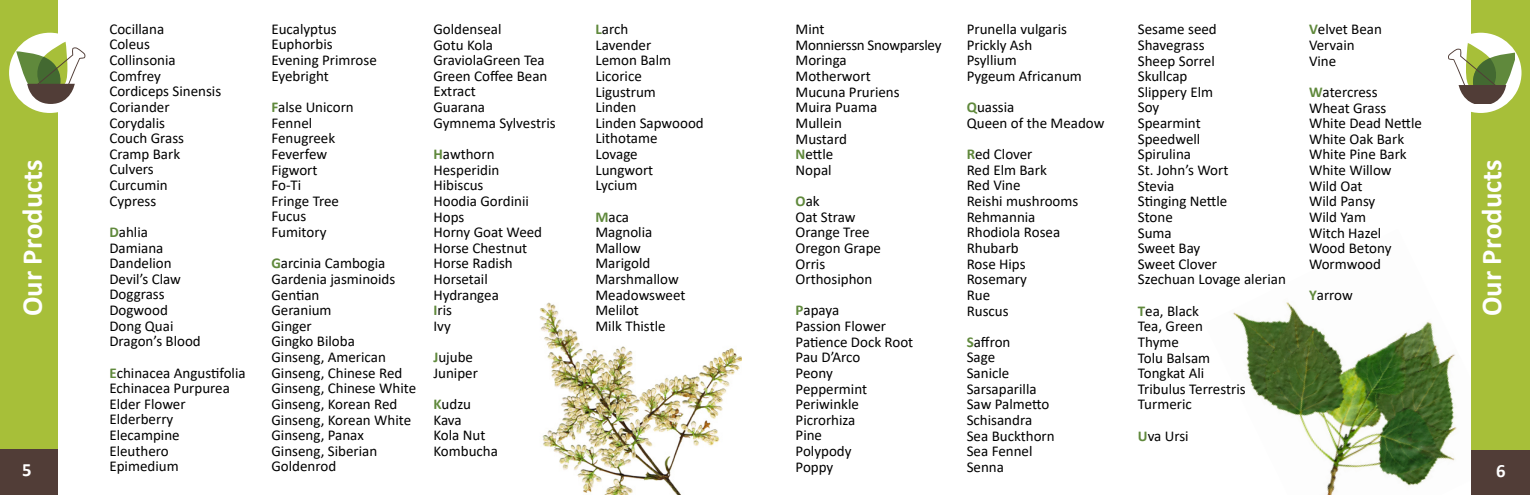
<style>
.page{position:relative;width:1530px;height:495px;background:#fff}
.page>*{position:absolute;margin:0;border:0;box-sizing:border-box;transform-origin:0 0}
.t1{font:700 28.75px "Calibri";color:#fff}
.t2{font:700 18.75px "Calibri";color:#fff}
.t3{font:15px/15.6px "Calibri";color:#000}
.s1{font-weight:700;color:#60893c}
</style>
<div class="page">
<img style="left:1233px;top:302px;width:224px;height:193px">
<img style="left:539px;top:302px;width:202px;height:193px">
<div style="left:1471px;top:0;width:59px;height:495px;background:#a7bf39"></div>
<div style="left:1440px;top:33px;width:82px;height:80px;background:#fff;border-radius:50%"></div>
<svg style="left:1448px;top:43px;width:67px;height:61px"></svg>
<div style="left:1471px;top:450px;width:59px;height:45px;background:#513d37"></div>
<div style="left:0;top:0;width:57px;height:495px;background:#a7bf39"></div>
<div style="left:0;top:450px;width:57px;height:45px;background:#513d37"></div>
<div style="left:9px;top:33px;width:82px;height:80px;background:#fff;border-radius:50%"></div>
<svg style="left:16px;top:42px;width:69px;height:62px"></svg>
<h1 class="t1" style="left:12px;top:316px;width:158px;rotate:-90deg">Our Products</h1>
<p class="t2" style="left:22px;top:457px;width:11px">5</p>
<p class="t3" style="left:109px;top:21px;width:113px">Cocillana<br>Coleus<br>Collinsonia<br>Comfrey<br>Cordiceps Sinensis<br>Coriander<br>Corydalis<br>Couch Grass<br>Cramp Bark<br>Culvers<br>Curcumin<br>Cypress</p>
<p class="t3" style="left:109px;top:224px;width:93px"><span class="s1">D</span>ahlia<br>Damiana<br>Dandelion<br>Devil’s Claw<br>Doggrass<br>Dogwood<br>Dong Quai<br>Dragon’s Blood</p>
<p class="t3" style="left:109px;top:364px;width:138px"><span class="s1">E</span>chinacea Angustifolia<br>Echinacea Purpurea<br>Elder Flower<br>Elderberry<br>Elecampine<br>Eleuthero<br>Epimedium</p>
<p class="t3" style="left:271px;top:21px;width:107px">Eucalyptus<br>Euphorbis<br>Evening Primrose<br>Eyebright</p>
<p class="t3" style="left:271px;top:99px;width:84px"><span class="s1">F</span>alse Unicorn<br>Fennel<br>Fenugreek<br>Feverfew<br>Figwort<br>Fo-Ti<br>Fringe Tree<br>Fucus<br>Fumitory</p>
<p class="t3" style="left:271px;top:255px;width:146px"><span class="s1">G</span>arcinia Cambogia<br>Gardenia jasminoids<br>Gentian<br>Geranium<br>Ginger<br>Gingko Biloba<br>Ginseng, American<br>Ginseng, Chinese Red<br>Ginseng, Chinese White<br>Ginseng, Korean Red<br>Ginseng, Korean White<br>Ginseng, Panax<br>Ginseng, Siberian<br>Goldenrod</p>
<p class="t3" style="left:433px;top:21px;width:124px">Goldenseal<br>Gotu Kola<br>GraviolaGreen Tea<br>Green Coffee Bean<br>Extract<br>Guarana<br>Gymnema Sylvestris</p>
<p class="t3" style="left:433px;top:146px;width:110px"><span class="s1">H</span>awthorn<br>Hesperidin<br>Hibiscus<br>Hoodia Gordinii<br>Hops<br>Horny Goat Weed<br>Horse Chestnut<br>Horse Radish<br>Horsetail<br>Hydrangea<br><span class="s1">I</span>ris<br>Ivy</p>
<p class="t3" style="left:433px;top:349px;width:46px"><span class="s1">J</span>ujube<br>Juniper</p>
<p class="t3" style="left:433px;top:396px;width:66px"><span class="s1">K</span>udzu<br>Kava<br>Kola Nut<br>Kombucha</p>
<p class="t3" style="left:595px;top:21px;width:110px"><span class="s1">L</span>arch<br>Lavender<br>Lemon Balm<br>Licorice<br>Ligustrum<br>Linden<br>Linden Sapwoood<br>Lithotame<br>Lovage<br>Lungwort<br>Lycium</p>
<p class="t3" style="left:595px;top:208px;width:92px"><span class="s1">M</span>aca<br>Magnolia<br>Mallow<br>Marigold<br>Marshmallow<br>Meadowsweet<br>Melilot<br>Milk Thistle</p>
<p class="t3" style="left:796px;top:21px;width:147px">Mint<br>Monnierssn Snowparsley<br>Moringa<br>Motherwort<br>Mucuna Pruriens<br>Muira Puama<br>Mullein<br>Mustard<br><span class="s1">N</span>ettle<br>Nopal</p>
<p class="t3" style="left:796px;top:193px;width:87px"><span class="s1">O</span>ak<br>Oat Straw<br>Orange Tree<br>Oregon Grape<br>Orris<br>Orthosiphon</p>
<p class="t3" style="left:796px;top:302px;width:119px"><span class="s1">P</span>apaya<br>Passion Flower<br>Patience Dock Root<br>Pau D’Arco<br>Peony<br>Peppermint<br>Periwinkle<br>Picrorhiza<br>Pine<br>Polypody<br>Poppy</p>
<p class="t3" style="left:967px;top:21px;width:117px">Prunella vulgaris<br>Prickly Ash<br>Psyllium<br>Pygeum Africanum</p>
<p class="t3" style="left:967px;top:99px;width:139px"><span class="s1">Q</span>uassia<br>Queen of the Meadow</p>
<p class="t3" style="left:967px;top:146px;width:113px"><span class="s1">R</span>ed Clover<br>Red Elm Bark<br>Red Vine<br>Reishi mushrooms<br>Rehmannia<br>Rhodiola Rosea<br>Rhubarb<br>Rose Hips<br>Rosemary<br>Rue<br>Ruscus</p>
<p class="t3" style="left:967px;top:334px;width:89px"><span class="s1">S</span>affron<br>Sage<br>Sanicle<br>Sarsaparilla<br>Saw Palmetto<br>Schisandra<br>Sea Buckthorn<br>Sea Fennel<br>Senna</p>
<p class="t3" style="left:1138px;top:21px;width:150px">Sesame seed<br>Shavegrass<br>Sheep Sorrel<br>Skullcap<br>Slippery Elm<br>Soy<br>Spearmint<br>Speedwell<br>Spirulina<br>St. John’s Wort<br>Stevia<br>Stinging Nettle<br>Stone<br>Suma<br>Sweet Bay<br>Sweet Clover<br>Szechuan Lovage alerian</p>
<p class="t3" style="left:1138px;top:302px;width:109px"><span class="s1">T</span>ea, Black<br>Tea, Green<br>Thyme<br>Tolu Balsam<br>Tongkat Ali<br>Tribulus Terrestris<br>Turmeric</p>
<p class="t3" style="left:1138px;top:428px;width:52px"><span class="s1">U</span>va Ursi</p>
<p class="t3" style="left:1309px;top:21px;width:74px"><span class="s1">V</span>elvet Bean<br>Vervain<br>Vine</p>
<p class="t3" style="left:1309px;top:84px;width:115px"><span class="s1">W</span>atercress<br>Wheat Grass<br>White Dead Nettle<br>White Oak Bark<br>White Pine Bark<br>White Willow<br>Wild Oat<br>Wild Pansy<br>Wild Yam<br>Witch Hazel<br>Wood Betony<br>Wormwood</p>
<p class="t3" style="left:1309px;top:287px;width:45px"><span class="s1">Y</span>arrow</p>
<h1 class="t1" style="left:1471px;top:316px;width:158px;rotate:-90deg">Our Products</h1>
<p class="t2" style="left:1496px;top:458px;width:11px">6</p>
</div>
